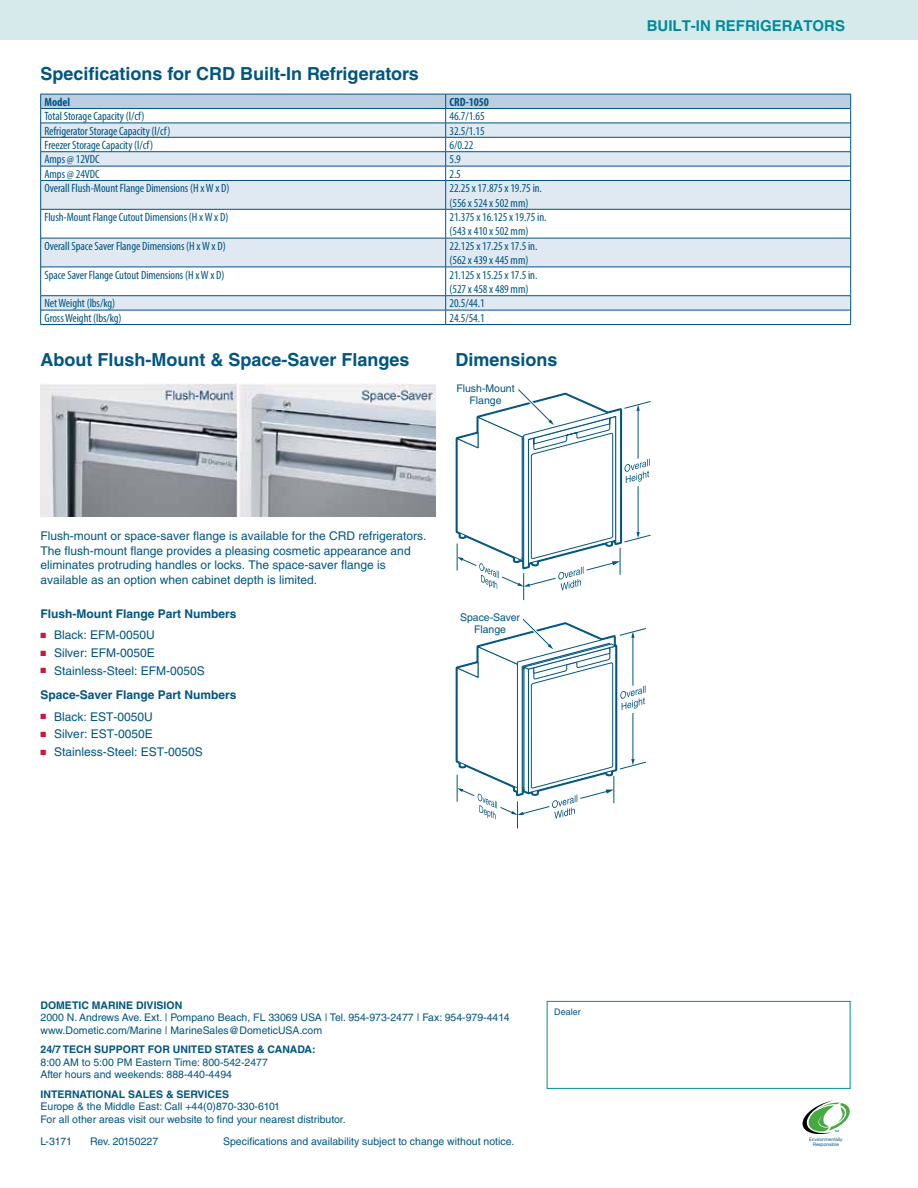
<style>
.page{position:relative;width:918px;height:1188px;background:#fff}
.page>*{position:absolute;margin:0;border:0;box-sizing:border-box;transform-origin:0 0}
.t1{font:700 18px "Helvetica LT Std";color:#005581}
.t2{font:700 15px "Helvetica LT Std";color:#008c9a}
.t3{font:condensed 12px/14.4px "Myriad Pro";letter-spacing:-.005em;color:#005581}
.t4{font:12px/14.4px "Helvetica LT Std";color:#005581}
.t5{font:700 12px/24.6px "Helvetica LT Std";color:#005581}
.t6{font:700 condensed 12px "Myriad Pro";letter-spacing:-.005em;color:#005581}
.t7{font:10.5px/12.6px "Helvetica LT Std";color:#005581}
.t8{font:700 10.5px "Helvetica LT Std";color:#005581}
.t9{font:9px "Helvetica LT Std";color:#005581}
.t10{font:4.8px/5.2px "Helvetica Neue";color:#005581;text-align:center}
.s1{color:#c61a3f}
.s2{font-weight:400}
</style>
<div class="page">
<div style="left:0;top:0;width:918px;height:40px;background:#d6e9eb"></div>
<hr style="left:40px;top:324px;width:406px;height:1px;background:#005581">
<hr style="left:446px;top:324px;width:405px;height:1px;background:#005581">
<svg style="left:40px;top:94px;width:811px;height:230px"></svg>
<img style="left:40px;top:384px;width:395px;height:133px">
<svg style="left:456px;top:389px;width:195px;height:211px"></svg>
<svg style="left:456px;top:619px;width:190px;height:209px"></svg>
<div style="left:547px;top:1001px;width:303px;height:88px;border:1px solid #008c9a"></div>
<svg style="left:803px;top:1100px;width:47px;height:34px"></svg>
<h1 class="t1" style="left:40px;top:63px;width:380px">Specifications for CRD Built-In Refrigerators</h1>
<p class="t6" style="left:44px;top:94px;width:27px">Model</p>
<p class="t6" style="left:449px;top:94px;width:41px">CRD-1050</p>
<p class="t3" style="left:44px;top:109px;width:102px">Total Storage Capacity (l/cf)</p>
<p class="t3" style="left:449px;top:109px;width:37px">46.7/1.65</p>
<p class="t3" style="left:44px;top:123px;width:127px">Refrigerator Storage Capacity (l/cf)</p>
<p class="t3" style="left:449px;top:123px;width:37px">32.5/1.15</p>
<p class="t3" style="left:44px;top:138px;width:110px">Freezer Storage Capacity (l/cf)</p>
<p class="t3" style="left:449px;top:138px;width:25px">6/0.22</p>
<p class="t3" style="left:44px;top:152px;width:57px">Amps @ 12VDC</p>
<p class="t3" style="left:449px;top:152px;width:13px">5.9</p>
<p class="t3" style="left:44px;top:167px;width:57px">Amps @ 24VDC</p>
<p class="t3" style="left:449px;top:167px;width:13px">2.5</p>
<p class="t3" style="left:44px;top:181px;width:187px">Overall Flush-Mount Flange Dimensions (H x W x D)</p>
<p class="t3" style="left:449px;top:181px;width:94px">22.25 x 17.875 x 19.75 in. (556 x 524 x 502 mm)</p>
<p class="t3" style="left:44px;top:210px;width:185px">Flush-Mount Flange Cutout Dimensions (H x W x D)</p>
<p class="t3" style="left:449px;top:210px;width:99px">21.375 x 16.125 x 19.75 in. (543 x 410 x 502 mm)</p>
<p class="t3" style="left:44px;top:239px;width:183px">Overall Space Saver Flange Dimensions (H x W x D)</p>
<p class="t3" style="left:449px;top:239px;width:89px">22.125 x 17.25 x 17.5 in. (562 x 439 x 445 mm)</p>
<p class="t3" style="left:44px;top:267px;width:182px">Space Saver Flange Cutout Dimensions (H x W x D)</p>
<p class="t3" style="left:449px;top:267px;width:89px">21.125 x 15.25 x 17.5 in. (527 x 458 x 489 mm)</p>
<p class="t3" style="left:44px;top:296px;width:72px">Net Weight (lbs/kg)</p>
<p class="t3" style="left:449px;top:296px;width:37px">20.5/44.1</p>
<p class="t3" style="left:44px;top:311px;width:79px">Gross Weight (lbs/kg)</p>
<p class="t3" style="left:449px;top:311px;width:37px">24.5/54.1</p>
<h1 class="t1" style="left:40px;top:349px;width:371px">About Flush-Mount &amp; Space-Saver Flanges</h1>
<h1 class="t1" style="left:456px;top:349px;width:104px">Dimensions</h1>
<p class="t7" style="left:456px;top:382px;width:60px;line-height:12px;text-align:center">Flush-Mount<br>Flange</p>
<p class="t4" style="left:40px;top:529px;width:388px">Flush-mount or space-saver flange is available for the CRD refrigerators.<br>The flush-mount flange provides a pleasing cosmetic appearance and eliminates protruding handles or locks. The space-saver flange is available as an option when cabinet depth is limited.</p>
<p class="t5" style="left:40px;top:601px;width:198px">Flush-Mount Flange Part Numbers</p>
<p class="t4" style="left:41px;top:628px;width:116px"><span class="s1">■</span> Black: EFM-0050U</p>
<p class="t4" style="left:41px;top:646px;width:116px"><span class="s1">■</span> Silver: EFM-0050E</p>
<p class="t5" style="left:40px;top:658px;width:198px"><span class="s1">■</span> <span class="s2">Stainless-Steel: EFM-0050S<br></span>Space-Saver Flange Part Numbers</p>
<p class="t4" style="left:41px;top:709px;width:114px"><span class="s1">■</span> Black: EST-0050U</p>
<p class="t4" style="left:41px;top:727px;width:114px"><span class="s1">■</span> Silver: EST-0050E</p>
<p class="t4" style="left:41px;top:745px;width:164px"><span class="s1">■</span> Stainless-Steel: EST-0050S</p>
<p class="t7" style="left:460px;top:612px;width:62px;line-height:12px;text-align:center">Space-Saver<br>Flange</p>
<p class="t2" style="left:647px;top:17px;width:200px">BUILT-IN REFRIGERATORS</p>
<p class="t8" style="left:40px;top:998px;width:143px">DOMETIC MARINE DIVISION</p>
<p class="t7" style="left:40px;top:1011px;width:471px">2000 N. Andrews Ave. Ext. | Pompano Beach, FL 33069 USA | Tel. 954-973-2477 | Fax: 954-979-4414 www.Dometic.com/Marine | MarineSales@DometicUSA.com</p>
<p class="t8" style="left:40px;top:1043px;width:277px">24/7 TECH SUPPORT FOR UNITED STATES &amp; CANADA:</p>
<p class="t7" style="left:40px;top:1056px;width:229px">8:00 AM to 5:00 PM Eastern Time: 800-542-2477<br>After hours and weekends: 888-440-4494</p>
<p class="t8" style="left:40px;top:1088px;width:190px">INTERNATIONAL SALES &amp; SERVICES</p>
<p class="t7" style="left:40px;top:1100px;width:307px">Europe &amp; the Middle East: Call +44(0)870-330-6101<br>For all other areas visit our website to find your nearest distributor.</p>
<p class="t7" style="left:223px;top:1135px;width:293px">Specifications and availability subject to change without notice.</p>
<p class="t7" style="left:40px;top:1135px;width:33px">L-3171</p>
<p class="t7" style="left:90px;top:1135px;width:70px">Rev. 20150227</p>
<p class="t9" style="left:554px;top:1007px;width:28px">Dealer</p>
<p class="t10" style="left:809px;top:1137px;width:35px">Environmentally<br>Responsible</p>
</div>
